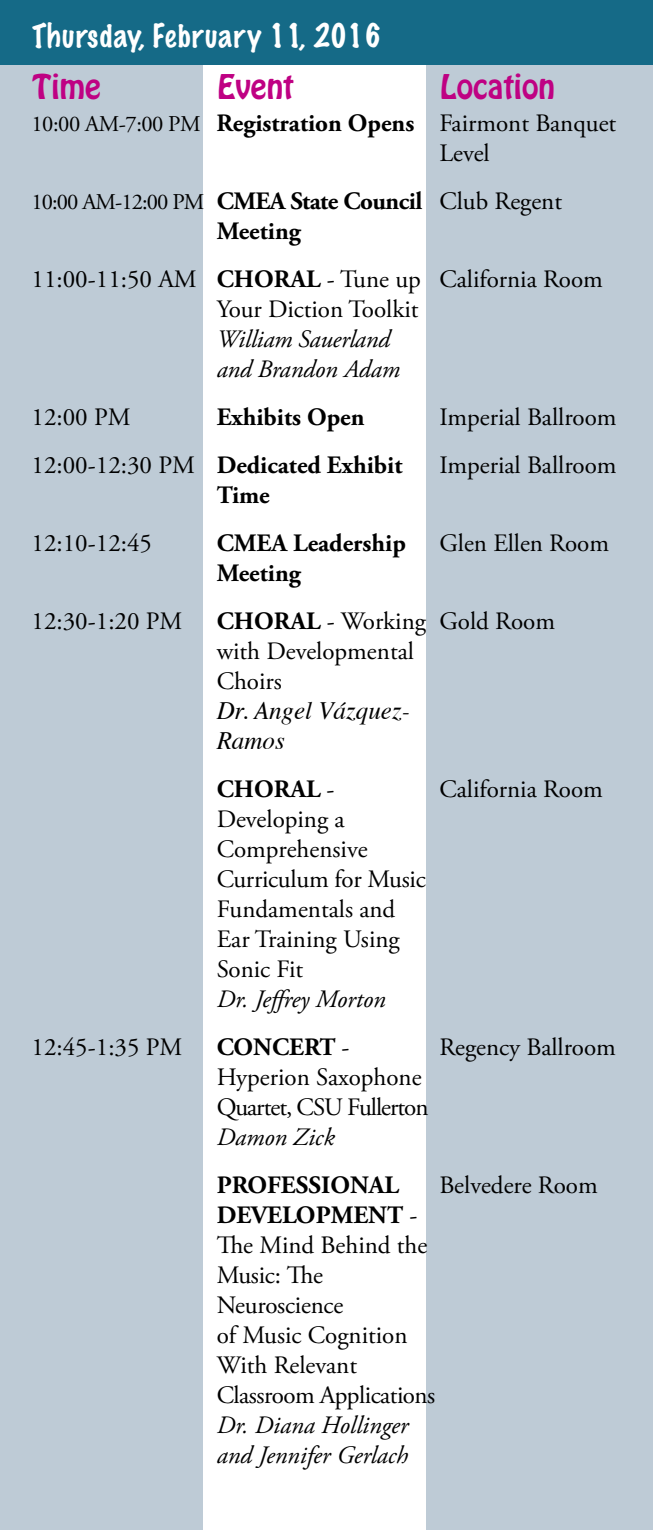
<style>
.page{position:relative;width:653px;height:1530px;background:#fff}
.page>*{position:absolute;margin:0;border:0;box-sizing:border-box;transform-origin:0 0}
.t1{font:100 30px "Marker Felt";letter-spacing:.035em;color:#fff}
.t2{font:30px "Hobo Std";color:#bf0183}
.t3{font:25px/30px "Adobe Garamond Pro";color:#000}
.t4{font:700 25px "Adobe Garamond Pro";color:#000}
.t5{font:italic 25px/30px "Adobe Garamond Pro";color:#000}
.t6{font:700 25px/30px "Adobe Garamond Pro";letter-spacing:-.02em;color:#000}
.t7{font:25px/30px "Adobe Garamond Pro";letter-spacing:-.03em;color:#000}
.t8{font:italic 25px/30px "Times";color:#000}
.s1{font-size:22.5px}
.s2{font-weight:700}
.s3{font-weight:400;font-size:22.5px}
.s4{font-weight:400}
</style>
<div class="page">
<div style="left:0;top:0;width:652px;height:65px;background:#156a87"></div>
<div style="left:427px;top:65px;width:225px;height:1465px;background:#becbd6"></div>
<div style="left:0;top:65px;width:202px;height:1465px;background:#becbd6"></div>
<p class="t1" style="left:32px;top:12px;width:351px">Thursday, February 11, 2016</p>
<p class="t2" style="left:32px;top:66px;width:70px">Time</p>
<p class="t2" style="left:217px;top:66px;width:78px">Event</p>
<p class="t2" style="left:440px;top:66px;width:116px">Location</p>
<p class="t3" style="left:439px;top:109px;width:178px;text-indent:-408px"><span class="s1">10:00 AM-7:00 PM</span> <span class="s2">Registration Opens</span> Fairmont Banquet<br>Level</p>
<p class="t6" style="left:217px;top:186px;width:347px;text-indent:-185px"><span class="s3">10:00 AM-12:00 PM</span> CMEA State Council <span class="s4">Club Regent<br></span>Meeting</p>
<p class="t3" style="left:32px;top:265px;width:573px;text-align:center">11:00-11:50 AM <span class="s2">CHORAL</span> - Tune up California Room<br>Your Diction Toolkit</p>
<p class="t5" style="left:217px;top:324px;width:185px">William Sauerland and Brandon Adam</p>
<p class="t3" style="left:32px;top:403px;width:101px">12:00 PM</p>
<p class="t4" style="left:217px;top:402px;width:149px">Exhibits Open</p>
<p class="t3" style="left:439px;top:403px;width:179px">Imperial Ballroom</p>
<p class="t4" style="left:32px;top:450px;width:372px"><span class="s4">12:00-12:30 PM</span> Dedicated Exhibit</p>
<p class="t3" style="left:439px;top:451px;width:179px">Imperial Ballroom</p>
<p class="t4" style="left:217px;top:480px;width:55px">Time</p>
<p class="t3" style="left:32px;top:529px;width:122px">12:10-12:45</p>
<p class="t4" style="left:217px;top:528px;width:191px">CMEA Leadership</p>
<p class="t3" style="left:439px;top:529px;width:171px">Glen Ellen Room</p>
<p class="t4" style="left:217px;top:558px;width:86px">Meeting</p>
<p class="t3" style="left:32px;top:607px;width:152px">12:30-1:20 PM</p>
<p class="t3" style="left:217px;top:607px;width:340px"><span class="s2">CHORAL</span> - Working Gold Room with Developmental<br>Choirs</p>
<p class="t8" style="left:217px;top:694px;width:195px">Dr. Angel Vázquez-<br>Ramos</p>
<p class="t4" style="left:217px;top:774px;width:119px">CHORAL <span class="s4">-</span></p>
<p class="t3" style="left:439px;top:775px;width:165px">California Room</p>
<p class="t3" style="left:217px;top:805px;width:210px">Developing a<br>Comprehensive<br>Curriculum for Music<br>Fundamentals and<br>Ear Training Using<br>Sonic Fit</p>
<p class="t5" style="left:217px;top:984px;width:170px">Dr. Jeffrey Morton</p>
<p class="t3" style="left:32px;top:1033px;width:152px">12:45-1:35 PM</p>
<p class="t4" style="left:217px;top:1032px;width:134px">CONCERT <span class="s4">-</span></p>
<p class="t3" style="left:439px;top:1033px;width:178px">Regency Ballroom</p>
<p class="t7" style="left:217px;top:1063px;width:213px">Hyperion Saxophone<br>Quartet, CSU Fullerton</p>
<p class="t5" style="left:217px;top:1122px;width:119px">Damon Zick</p>
<p class="t4" style="left:217px;top:1170px;width:184px">PROFESSIONAL</p>
<p class="t3" style="left:439px;top:1171px;width:160px">Belvedere Room</p>
<p class="t3" style="left:217px;top:1201px;width:220px"><span class="s2">DEVELOPMENT</span> -<br>The Mind Behind the<br>Music: The<br>Neuroscience<br>of Music Cognition<br>With Relevant<br>Classroom Applications</p>
<p class="t5" style="left:217px;top:1410px;width:193px">Dr. Diana Hollinger and Jennifer Gerlach</p>
</div>
